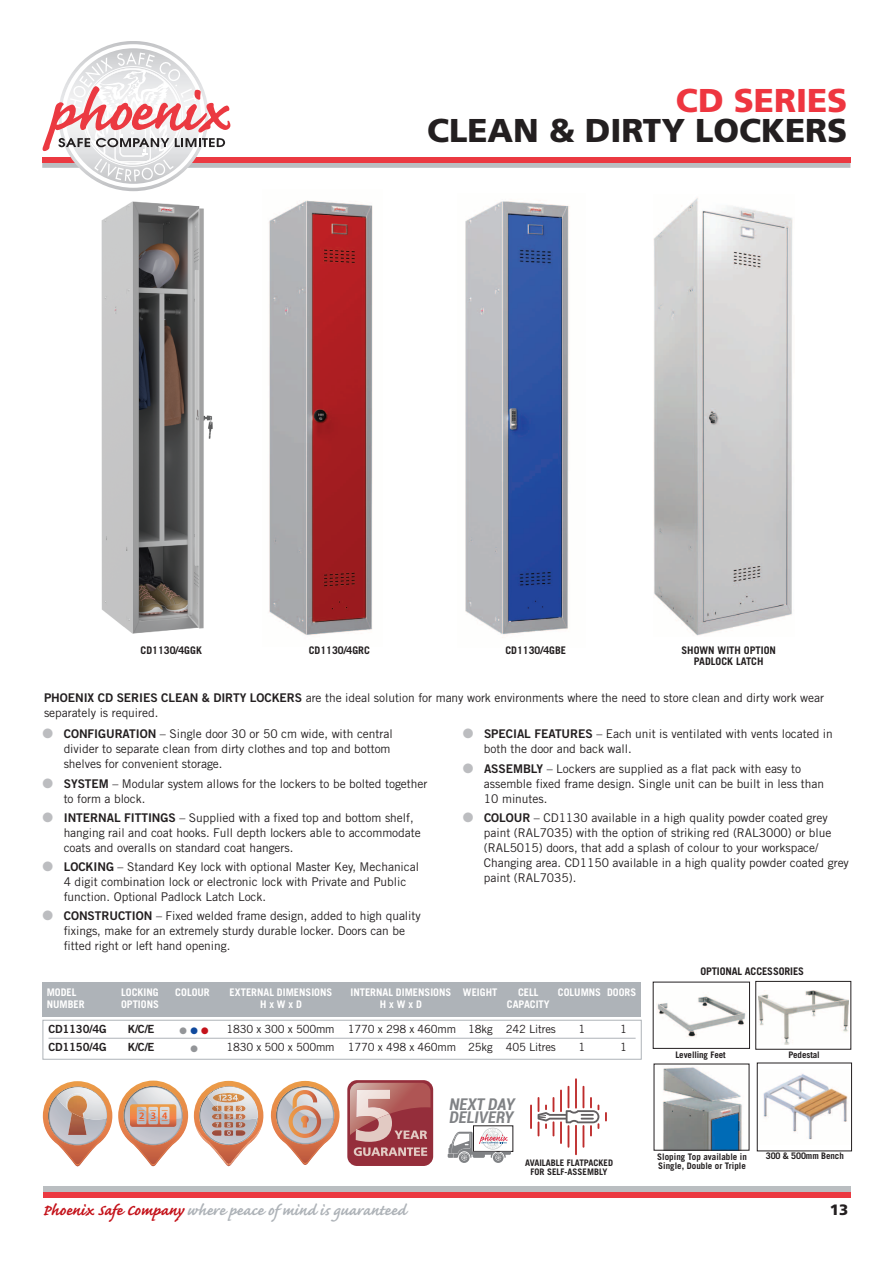
<style>
.page{position:relative;width:893px;height:1263px;background:#fff}
.page>*{position:absolute;margin:0;border:0;box-sizing:border-box;transform-origin:0 0}
.t1{font:900 33px "Frutiger";color:#231f20}
.t2{font:900 33px "Frutiger";color:#ee3640}
.t3{font:700 19.5px "Caflisch Script";color:#aeb3b8}
.t4{font:italic 700 condensed 16.35px/12.6px "Roboto";color:#808285}
.t5{font:900 15px "Frutiger";color:#231f20}
.t6{font:700 13.5px "Lato";color:#939598}
.t7{font:12px/15px "Trade Gothic";letter-spacing:-.005em;color:#231f20}
.t8{font:11.25px "Trade Gothic";letter-spacing:-.015em;color:#231f20}
.t9{font:11.25px "Trade Gothic Bold Two";letter-spacing:-.015em;color:#231f20}
.t10{font:700 10.5px "Trade Gothic";color:#fff}
.t11{font:700 10.5px "Trade Gothic";color:#231f20}
.t12{font:600 9.9px "Myriad Pro";color:#f15921}
.t13{font:700 9px/9px "Trade Gothic";color:#231f20}
.s1{font-family:"Trade Gothic Bold Two"}
.s2{color:#bcbdc0}
.s3{color:#0f499d}
.s4{color:#c4121a}
.s5{font-family:"Lato";font-weight:700;font-size:13.5px;color:#939598}
</style>
<div class="page">
<div style="left:43px;top:1187px;width:807px;height:5px;background:#babec1"></div>
<div style="left:43px;top:1192px;width:807px;height:5px;background:#eb3941"></div>
<svg style="left:42px;top:41px;width:808px;height:150px"></svg>
<div style="left:43px;top:1020px;width:599px;height:39px;border:1px solid #aeb3b8"></div>
<hr style="left:49px;top:1038px;width:587px;height:1px;background:#aeb3b8">
<div style="left:43px;top:982px;width:598px;height:35px;background:#aeb3b8"></div>
<img style="left:101px;top:201px;width:112px;height:433px">
<img style="left:263px;top:189px;width:119px;height:446px">
<img style="left:465px;top:201px;width:105px;height:437px">
<div style="left:347px;top:1080px;width:86px;height:86px;background:#952e3b;border-radius:10px"></div>
<svg style="left:350px;top:1083px;width:80px;height:73px"></svg>
<svg style="left:194px;top:1081px;width:69px;height:86px"></svg>
<img style="left:239px;top:1093px;width:5px;height:8px">
<img style="left:213px;top:1093px;width:4px;height:8px">
<img style="left:217px;top:1093px;width:22px;height:24px">
<svg style="left:43px;top:1081px;width:69px;height:86px"></svg>
<img style="left:68px;top:1118px;width:19px;height:17px">
<img style="left:67px;top:1095px;width:23px;height:23px">
<svg style="left:118px;top:1081px;width:70px;height:86px"></svg>
<svg style="left:271px;top:1081px;width:68px;height:84px"></svg>
<svg style="left:448px;top:1128px;width:63px;height:35px"></svg>
<img style="left:653px;top:198px;width:140px;height:438px">
<img style="left:657px;top:996px;width:89px;height:41px">
<img style="left:759px;top:990px;width:89px;height:54px">
<div style="left:755px;top:981px;width:96px;height:68px;border:1px solid #231f20"></div>
<img style="left:763px;top:1073px;width:85px;height:67px">
<div style="left:757px;top:1063px;width:95px;height:88px;border:1px solid #231f20"></div>
<img style="left:663px;top:1067px;width:80px;height:81px">
<hr style="left:575px;top:1125px;width:2px;height:30px;background:#be2c2c">
<hr style="left:575px;top:1078px;width:2px;height:30px;background:#be2c2c">
<svg style="left:605px;top:1112px;width:2px;height:9px"></svg>
<hr style="left:530px;top:1104px;width:2px;height:25px;background:#be2c2c">
<svg style="left:537px;top:1086px;width:62px;height:62px"></svg>
<p class="t2" style="left:676px;top:87px;width:173px">CD SERIES</p>
<p class="t1" style="left:427px;top:117px;width:422px">CLEAN &amp; DIRTY LOCKERS</p>
<p class="t11" style="left:141px;top:647px;width:63px">CD1130/4GGK</p>
<p class="t11" style="left:309px;top:647px;width:63px">CD1130/4GRC</p>
<p class="t11" style="left:505px;top:647px;width:62px">CD1130/4GBE</p>
<p class="t11" style="left:681px;top:647px;width:96px">SHOWN WITH OPTION</p>
<p class="t11" style="left:694px;top:657px;width:71px">PADLOCK LATCH</p>
<p class="t7" style="left:44px;top:691px;width:782px"><span class="s1">PHOENIX CD SERIES CLEAN &amp; DIRTY LOCKERS</span> are the ideal solution for many work environments where the need to store clean and dirty work wear separately is required.</p>
<p class="t7" style="left:64px;top:727px;width:330px;text-indent:-21px"><span class="s2">●</span> <span class="s1">CONFIGURATION</span> – Single door 30 or 50 cm wide, with central divider to separate clean from dirty clothes and top and bottom shelves for convenient storage.</p>
<p class="t7" style="left:64px;top:777px;width:365px;text-indent:-21px"><span class="s2">●</span> <span class="s1">SYSTEM</span> – Modular system allows for the lockers to be bolted together to form a block.</p>
<p class="t7" style="left:64px;top:811px;width:359px;text-indent:-21px"><span class="s2">●</span> <span class="s1">INTERNAL FITTINGS</span> – Supplied with a fixed top and bottom shelf, hanging rail and coat hooks. Full depth lockers able to accommodate coats and overalls on standard coat hangers.</p>
<p class="t7" style="left:64px;top:860px;width:357px;text-indent:-21px"><span class="s2">●</span> <span class="s1">LOCKING</span> – Standard Key lock with optional Master Key, Mechanical<br>4 digit combination lock or electronic lock with Private and Public function. Optional Padlock Latch Lock.</p>
<p class="t7" style="left:64px;top:909px;width:359px;text-indent:-21px"><span class="s2">●</span> <span class="s1">CONSTRUCTION</span> – Fixed welded frame design, added to high quality fixings, make for an extremely sturdy durable locker. Doors can be fitted right or left hand opening.</p>
<p class="t7" style="left:484px;top:727px;width:350px;text-indent:-21px"><span class="s2">●</span> <span class="s1">SPECIAL FEATURES</span> – Each unit is ventilated with vents located in both the door and back wall.</p>
<p class="t7" style="left:484px;top:762px;width:342px;text-indent:-21px"><span class="s2">●</span> <span class="s1">ASSEMBLY</span> – Lockers are supplied as a flat pack with easy to assemble fixed frame design. Single unit can be built in less than<br>10 minutes.</p>
<p class="t7" style="left:484px;top:811px;width:366px;text-indent:-21px"><span class="s2">●</span> <span class="s1">COLOUR</span> – CD1130 available in a high quality powder coated grey paint (RAL7035) with the option of striking red (RAL3000) or blue (RAL5015) doors, that add a splash of colour to your workspace/ Changing area. CD1150 available in a high quality powder coated grey paint (RAL7035).</p>
<p class="t10" style="left:47px;top:988px;width:31px">MODEL</p>
<p class="t10" style="left:121px;top:988px;width:39px">LOCKING</p>
<p class="t10" style="left:175px;top:988px;width:36px">COLOUR</p>
<p class="t10" style="left:230px;top:988px;width:104px">EXTERNAL DIMENSIONS</p>
<p class="t10" style="left:350px;top:988px;width:148px">INTERNAL DIMENSIONS WEIGHT</p>
<p class="t10" style="left:518px;top:988px;width:22px">CELL</p>
<p class="t10" style="left:558px;top:988px;width:80px">COLUMNS DOORS</p>
<p class="t10" style="left:47px;top:1001px;width:39px">NUMBER</p>
<p class="t10" style="left:121px;top:1001px;width:39px">OPTIONS</p>
<p class="t10" style="left:260px;top:1001px;width:43px">H x W x D</p>
<p class="t10" style="left:380px;top:1001px;width:44px">H x W x D</p>
<p class="t10" style="left:507px;top:1001px;width:44px">CAPACITY</p>
<p class="t9" style="left:49px;top:1025px;width:60px">CD1130/4G</p>
<p class="t9" style="left:128px;top:1025px;width:28px">K/C/E</p>
<p class="t6" style="left:179px;top:1021px;width:32px">●<span class="s3">●</span><span class="s4">●</span></p>
<p class="t8" style="left:226px;top:1025px;width:331px">1830 x 300 x 500mm 1770 x 298 x 460mm 18kg 242 Litres</p>
<p class="t8" style="left:579px;top:1025px;width:8px">1</p>
<p class="t8" style="left:620px;top:1025px;width:8px">1</p>
<p class="t9" style="left:49px;top:1043px;width:60px">CD1150/4G</p>
<p class="t9" style="left:128px;top:1043px;width:28px">K/C/E</p>
<p class="t8" style="left:190px;top:1043px;width:367px"><span class="s5">●</span> 1830 x 500 x 500mm 1770 x 498 x 460mm 25kg 405 Litres</p>
<p class="t8" style="left:579px;top:1043px;width:8px">1</p>
<p class="t8" style="left:620px;top:1043px;width:8px">1</p>
<p class="t12" style="left:139px;top:1110px;width:30px">2 3 4</p>
<p class="t4" style="left:449px;top:1100px;width:67px">NEXT DAY<br>DELIVERY</p>
<p class="t13" style="left:525px;top:1159px;width:90px;text-align:center">AVAILABLE FLATPACKED<br>FOR SELF-ASSEMBLY</p>
<p class="t11" style="left:700px;top:967px;width:105px">OPTIONAL ACCESSORIES</p>
<p class="t13" style="left:675px;top:1051px;width:52px">Levelling Feet</p>
<p class="t13" style="left:788px;top:1051px;width:33px">Pedestal</p>
<p class="t13" style="left:657px;top:1153px;width:91px">Sloping Top available in<br>Single, Double or Triple</p>
<p class="t13" style="left:766px;top:1152px;width:80px">300 &amp; 500mm Bench</p>
<p class="t3" style="left:43px;top:1203px;width:365px"><span class="s4">Phoenix Safe Company</span> where peace of mind is guaranteed</p>
<p class="t5" style="left:830px;top:1204px;width:20px">13</p>
</div>
